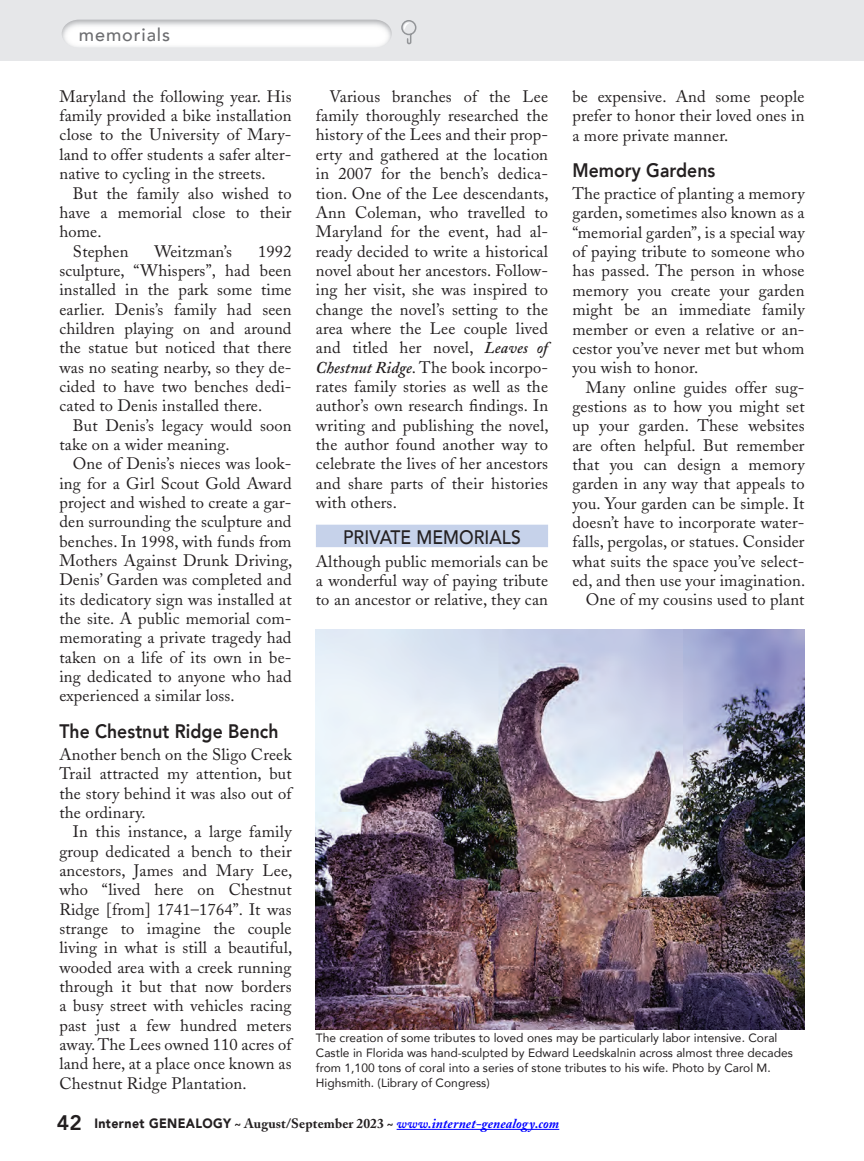
<style>
.page{position:relative;width:864px;height:1161px;background:#fff}
.page>*{position:absolute;margin:0;border:0;box-sizing:border-box;transform-origin:0 0}
.Subheads{font:800 19.5px "Avenir";letter-spacing:.005em;color:#231f20;scale:.9 1}
.subhead_in_bar{font:500 19.5px "Avenir";letter-spacing:.005em;color:#231f20;scale:.9 1}
.Flag{font:500 18px "Avenir";letter-spacing:.05em;color:#6c6d70}
.Body_copy{font:16.5px/19.4px "Adobe Caslon";letter-spacing:.01em;color:#231f20;text-align:justify}
.t1{font:italic 700 13.5px "Adobe Caslon";letter-spacing:.01em;color:#00f}
.t2{font:12px/15px "Avenir";letter-spacing:.005em;color:#231f20}
.s1{font-weight:600;font-style:italic}
.s2{font-family:"Avenir";font-weight:800;font-style:normal;font-size:21px;color:#231f20}
.s3{font-family:"Avenir";font-weight:900;font-style:normal;color:#231f20}
.s4{font-style:normal;color:#231f20}
</style>
<div class="page">
<hr style="left:397px;top:1129px;width:162px;height:1px;background:#00f">
<svg style="left:0;top:0;width:864px;height:61px;background:#e8e9ea"></svg>
<svg style="left:401px;top:20px;width:15px;height:24px"></svg>
<div style="left:316px;top:525px;width:232px;height:22px;background:#c6d2ea"></div>
<img style="left:316px;top:629px;width:489px;height:400px">
<p class="Flag" style="left:79px;top:19px;width:93px">memorials</p>
<p class="Body_copy" style="left:59px;top:87px;width:234px">Maryland the following year. His family provided a bike installation close to the University of Mary&shy;land to offer students a safer alter&shy;native to cycling in the streets.</p>
<p class="Body_copy" style="left:59px;top:183px;width:234px;text-indent:13px">But the family also wished to have a memorial close to their home.</p>
<p class="Body_copy" style="left:73px;top:241px;width:57px">Stephen</p>
<p class="Body_copy" style="left:154px;top:241px;width:79px">Weitzman’s</p>
<p class="Body_copy" style="left:59px;top:241px;width:234px;text-indent:199px">1992 sculpture, “Whispers”, had been installed in the park some time earlier. Denis’s family had seen children playing on and around the statue but noticed that there was no seating nearby, so they de&shy;cided to have two benches dedi&shy;cated to Denis installed there.</p>
<p class="Body_copy" style="left:59px;top:416px;width:234px;text-indent:13px">But Denis’s legacy would soon take on a wider meaning.</p>
<p class="Body_copy" style="left:59px;top:454px;width:234px;text-indent:13px">One of Denis’s nieces was look&shy;ing for a Girl Scout Gold Award project and wished to create a gar&shy;den surrounding the sculpture and benches. In 1998, with funds from Mothers Against Drunk Driving, Denis’ Garden was completed and its dedicatory sign was installed at the site. A public memorial com&shy;memorating a private tragedy had taken on a life of its own in be&shy;ing dedicated to anyone who had experienced a similar loss.</p>
<p class="Subheads" style="left:59px;top:716px;width:245px">The Chestnut Ridge Bench</p>
<p class="Body_copy" style="left:59px;top:745px;width:234px">Another bench on the Sligo Creek Trail attracted my attention, but the story behind it was also out of the ordinary.</p>
<p class="Body_copy" style="left:59px;top:822px;width:234px;text-indent:13px">In this instance, a large family group dedicated a bench to their ancestors, James and Mary Lee, who “lived here on Chestnut Ridge [from] 1741–1764”. It was strange to imagine the couple living in what is still a beautiful, wooded area with a creek running through it but that now borders a busy street with vehicles racing past just a few hundred meters away. The Lees owned 110 acres of land here, at a place once known as Chestnut Ridge Plantation.</p>
<p class="Body_copy" style="left:316px;top:87px;width:234px;text-indent:14px">Various branches of the Lee family thoroughly researched the history of the Lees and their prop&shy;erty and gathered at the location in 2007 for the bench’s dedica&shy;tion. One of the Lee descendants, Ann Coleman, who travelled to Maryland for the event, had al&shy;ready decided to write a historical novel about her ancestors. Follow&shy;ing her visit, she was inspired to change the novel’s setting to the area where the Lee couple lived and titled her novel, <span class="s1">Leaves of Chestnut Ridge</span>. The book incorpo&shy;rates family stories as well as the author’s own research findings. In writing and publishing the novel, the author found another way to celebrate the lives of her ancestors and share parts of their histories with others.</p>
<p class="subhead_in_bar" style="left:343px;top:521px;width:199px">PRIVATE MEMORIALS</p>
<p class="Body_copy" style="left:316px;top:551px;width:234px">Although public memorials can be a wonderful way of paying tribute to an ancestor or relative, they can</p>
<p class="Body_copy" style="left:572px;top:87px;width:234px">be expensive. And some people prefer to honor their loved ones in a more private manner.</p>
<p class="Subheads" style="left:572px;top:155px;width:160px">Memory Gardens</p>
<p class="Body_copy" style="left:572px;top:184px;width:234px">The practice of planting a memory garden, sometimes also known as a “memorial garden”, is a special way of paying tribute to someone who has passed. The person in whose memory you create your garden might be an immediate family member or even a relative or an&shy;cestor you’ve never met but whom you wish to honor.</p>
<p class="Body_copy" style="left:572px;top:377px;width:234px;text-indent:13px">Many online guides offer sug&shy;gestions as to how you might set up your garden. These websites are often helpful. But remember that you can design a memory garden in any way that appeals to you. Your garden can be simple. It doesn’t have to incorporate water&shy;falls, pergolas, or statues. Consider what suits the space you’ve select&shy;ed, and then use your imagination.</p>
<p class="Body_copy" style="left:586px;top:590px;width:220px">One of my cousins used to plant</p>
<p class="t2" style="left:316px;top:1030px;width:479px">The creation of some tributes to loved ones may be particularly labor intensive. Coral Castle in Florida was hand-sculpted by Edward Leedskalnin across almost three decades from 1,100 tons of coral into a series of stone tributes to his wife. Photo by Carol M.<br>Highsmith. (Library of Congress)</p>
<p class="t1" style="left:57px;top:1116px;width:504px"><span class="s2">42</span> <span class="s3">Internet GENEALOGY</span> <span class="s4">~ August/September 2023 ~</span> www.internet-genealogy.com</p>
</div>
